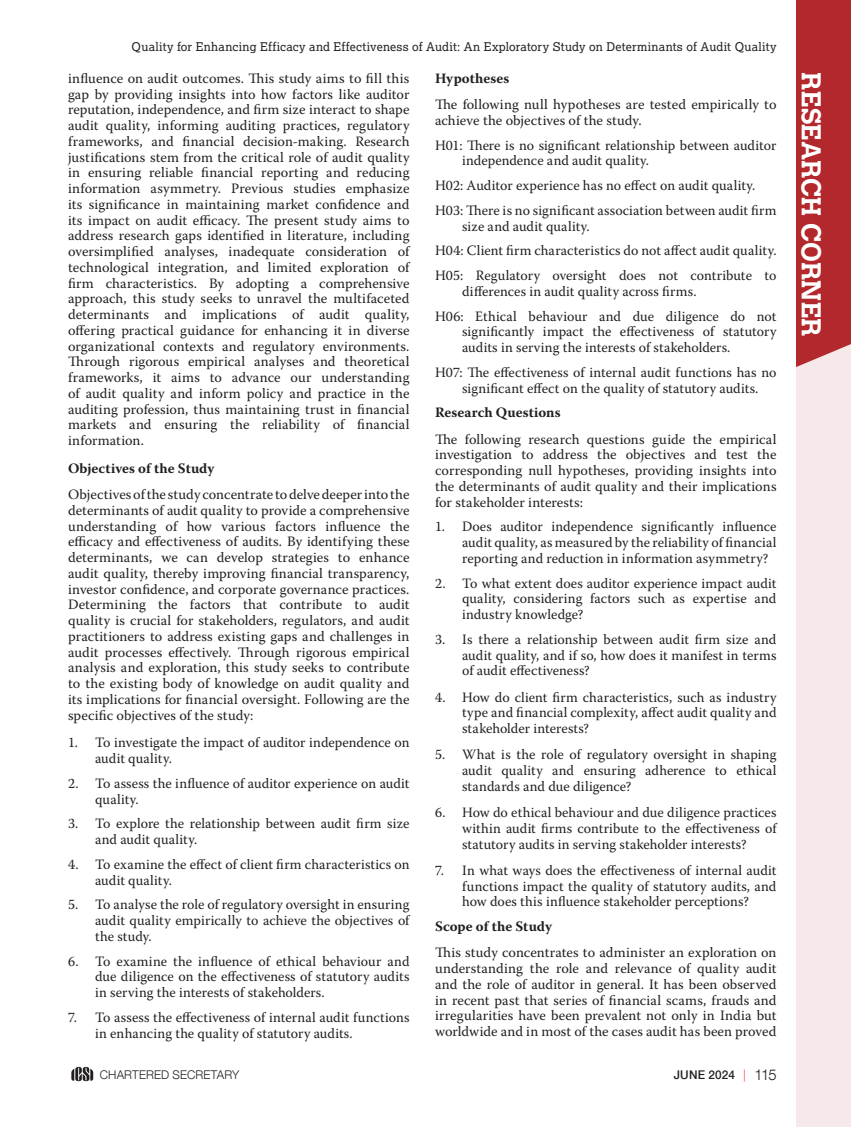
<style>
.page{position:relative;width:851px;height:1127px;background:#fff}
.page>*{position:absolute;margin:0;border:0;box-sizing:border-box;transform-origin:0 0}
.t1{font:700 27px "Calvert MT Std";letter-spacing:.01em;color:#fff}
.Tab-1{font:14.25px/15.8px "Warnock Pro";letter-spacing:.005em;color:#231f20;text-align:justify}
.t2{font:700 14.25px "Warnock Pro";letter-spacing:.005em;color:#231f20}
.Intro{font:12px "Lexia Da Ma";letter-spacing:.02em;color:#231f20}
.t3{font:300 12px "Helvetica Neue LT Com";letter-spacing:.01em;color:#231f20}
.t4{font:500 12px "Helvetica Neue LT Com";letter-spacing:.015em;color:#231f20}
.s1{font-family:"Helvetica Neue LT Std";font-weight:300;color:#ed1c24}
.s2{font-weight:300;font-size:15px}
</style>
<div class="page">
<div style="left:795px;top:0;width:55px;height:1127px;background:#f7e9ea"></div>
<svg style="left:795px;top:0;width:55px;height:367px;background:#bb4044"></svg>
<svg style="left:71px;top:1067px;width:22px;height:14px"></svg>
<p class="Intro" style="left:132px;top:40px;width:646px">Quality for Enhancing Efficacy and Effectiveness of Audit: An Exploratory Study on Determinants of Audit Quality</p>
<p class="Tab-1" style="left:68px;top:70px;width:343px">influence on audit outcomes. This study aims to fill this gap by providing insights into how factors like auditor reputation, independence, and firm size interact to shape audit quality, informing auditing practices, regulatory frameworks, and financial decision-making. Research justifications stem from the critical role of audit quality in ensuring reliable financial reporting and reducing information asymmetry. Previous studies emphasize its significance in maintaining market confidence and its impact on audit efficacy. The present study aims to address research gaps identified in literature, including oversimplified analyses, inadequate consideration of technological integration, and limited exploration of firm characteristics. By adopting a comprehensive approach, this study seeks to unravel the multifaceted determinants and implications of audit quality, offering practical guidance for enhancing it in diverse organizational contexts and regulatory environments.<br>Through rigorous empirical analyses and theoretical frameworks, it aims to advance our understanding of audit quality and inform policy and practice in the auditing profession, thus maintaining trust in financial markets and ensuring the reliability of financial information.</p>
<p class="t2" style="left:68px;top:460px;width:148px">Objectives of the Study</p>
<p class="Tab-1" style="left:68px;top:486px;width:343px">Objectives of the study concentrate to delve deeper into the determinants of audit quality to provide a comprehensive understanding of how various factors influence the efficacy and effectiveness of audits. By identifying these determinants, we can develop strategies to enhance audit quality, thereby improving financial transparency, investor confidence, and corporate governance practices.<br>Determining the factors that contribute to audit quality is crucial for stakeholders, regulators, and audit practitioners to address existing gaps and challenges in audit processes effectively. Through rigorous empirical analysis and exploration, this study seeks to contribute to the existing body of knowledge on audit quality and its implications for financial oversight. Following are the specific objectives of the study:</p>
<p class="Tab-1" style="left:95px;top:734px;width:316px;text-indent:-27px">1. To investigate the impact of auditor independence on audit quality.</p>
<p class="Tab-1" style="left:95px;top:775px;width:316px;text-indent:-27px">2. To assess the influence of auditor experience on audit quality.</p>
<p class="Tab-1" style="left:95px;top:815px;width:316px;text-indent:-27px">3. To explore the relationship between audit firm size and audit quality.</p>
<p class="Tab-1" style="left:95px;top:856px;width:316px;text-indent:-27px">4. To examine the effect of client firm characteristics on audit quality.</p>
<p class="Tab-1" style="left:95px;top:896px;width:316px;text-indent:-27px">5. To analyse the role of regulatory oversight in ensuring audit quality empirically to achieve the objectives of the study.</p>
<p class="Tab-1" style="left:95px;top:953px;width:316px;text-indent:-27px">6. To examine the influence of ethical behaviour and due diligence on the effectiveness of statutory audits in serving the interests of stakeholders.</p>
<p class="Tab-1" style="left:95px;top:1009px;width:316px;text-indent:-27px">7. To assess the effectiveness of internal audit functions in enhancing the quality of statutory audits.</p>
<p class="t2" style="left:435px;top:70px;width:76px">Hypotheses</p>
<p class="Tab-1" style="left:435px;top:96px;width:343px">The following null hypotheses are tested empirically to achieve the objectives of the study.</p>
<p class="Tab-1" style="left:462px;top:137px;width:316px;text-indent:-27px">H01: There is no significant relationship between auditor independence and audit quality.</p>
<p class="Tab-1" style="left:435px;top:177px;width:322px">H02: Auditor experience has no effect on audit quality.</p>
<p class="Tab-1" style="left:462px;top:202px;width:316px;text-indent:-27px">H03: There is no significant association between audit firm size and audit quality.</p>
<p class="Tab-1" style="left:435px;top:242px;width:343px">H04: Client firm characteristics do not affect audit quality.</p>
<p class="Tab-1" style="left:462px;top:267px;width:316px;text-indent:-27px">H05: Regulatory oversight does not contribute to differences in audit quality across firms.</p>
<p class="Tab-1" style="left:462px;top:308px;width:316px;text-indent:-27px">H06: Ethical behaviour and due diligence do not significantly impact the effectiveness of statutory audits in serving the interests of stakeholders.</p>
<p class="Tab-1" style="left:462px;top:364px;width:316px;text-indent:-27px">H07: The effectiveness of internal audit functions has no significant effect on the quality of statutory audits.</p>
<p class="t2" style="left:435px;top:404px;width:127px">Research Questions</p>
<p class="Tab-1" style="left:435px;top:431px;width:343px">The following research questions guide the empirical investigation to address the objectives and test the corresponding null hypotheses, providing insights into the determinants of audit quality and their implications for stakeholder interests:</p>
<p class="Tab-1" style="left:462px;top:518px;width:316px;text-indent:-27px">1. Does auditor independence significantly influence audit quality, as measured by the reliability of financial reporting and reduction in information asymmetry?</p>
<p class="Tab-1" style="left:462px;top:575px;width:316px;text-indent:-27px">2. To what extent does auditor experience impact audit quality, considering factors such as expertise and industry knowledge?</p>
<p class="Tab-1" style="left:462px;top:631px;width:316px;text-indent:-27px">3. Is there a relationship between audit firm size and audit quality, and if so, how does it manifest in terms of audit effectiveness?</p>
<p class="Tab-1" style="left:462px;top:689px;width:316px;text-indent:-27px">4. How do client firm characteristics, such as industry type and financial complexity, affect audit quality and stakeholder interests?</p>
<p class="Tab-1" style="left:462px;top:746px;width:316px;text-indent:-27px">5. What is the role of regulatory oversight in shaping audit quality and ensuring adherence to ethical standards and due diligence?</p>
<p class="Tab-1" style="left:462px;top:804px;width:316px;text-indent:-27px">6. How do ethical behaviour and due diligence practices within audit firms contribute to the effectiveness of statutory audits in serving stakeholder interests?</p>
<p class="Tab-1" style="left:462px;top:862px;width:316px;text-indent:-27px">7. In what ways does the effectiveness of internal audit functions impact the quality of statutory audits, and how does this influence stakeholder perceptions?</p>
<p class="t2" style="left:435px;top:918px;width:118px">Scope of the Study</p>
<p class="Tab-1" style="left:435px;top:944px;width:343px">This study concentrates to administer an exploration on understanding the role and relevance of quality audit and the role of auditor in general. It has been observed in recent past that series of financial scams, frauds and irregularities have been prevalent not only in India but worldwide and in most of the cases audit has been proved</p>
<p class="t3" style="left:100px;top:1067px;width:141px">CHARTERED SECRETARY</p>
<p class="t4" style="left:673px;top:1068px;width:104px">JUNE 2024 <span class="s1">|</span> <span class="s2">115</span></p>
<h1 class="t1" style="left:828px;top:72px;width:265px;rotate:90deg">RESEARCH CORNER</h1>
</div>
